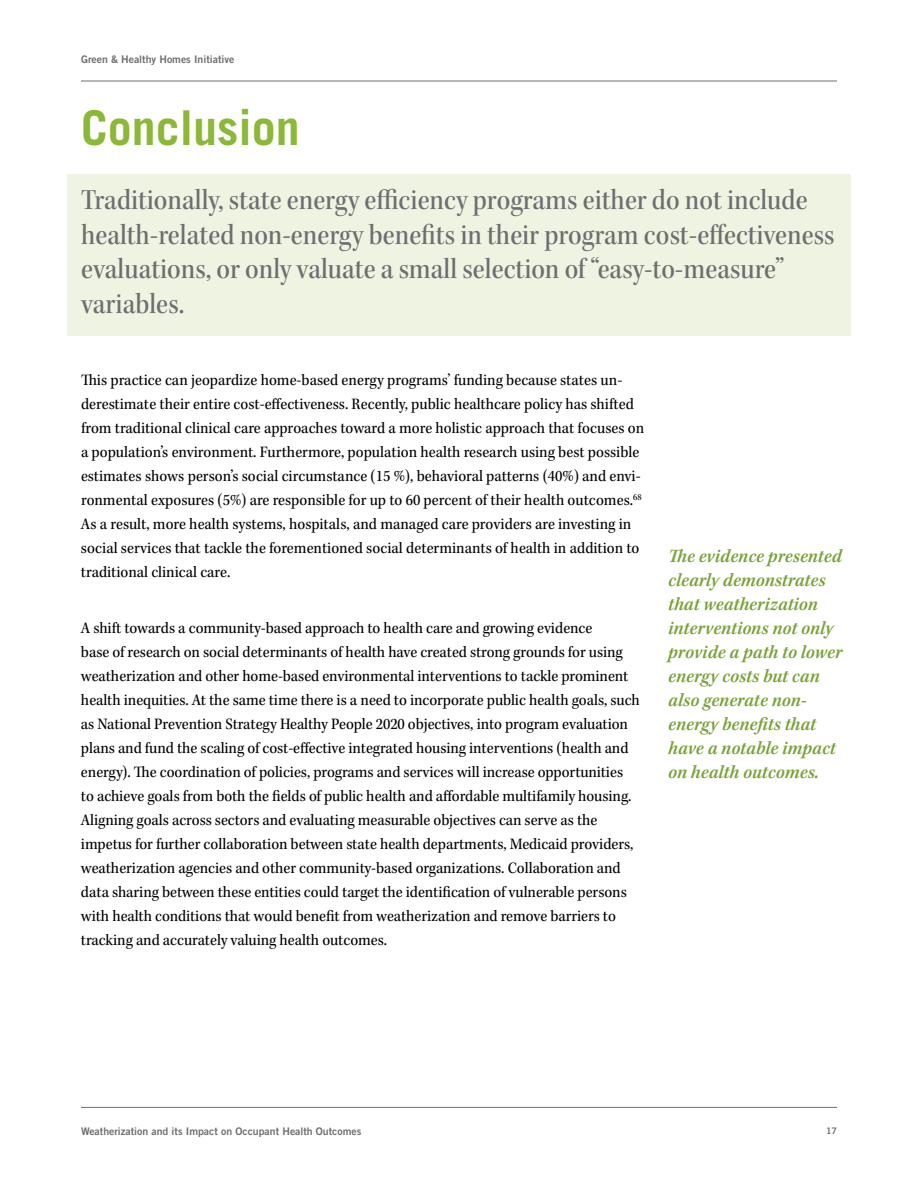
<style>
.page{position:relative;width:918px;height:1188px;background:#fff}
.page>*{position:absolute;margin:0;border:0;box-sizing:border-box;transform-origin:0 0}
.t1{font:700 48px "Trade Gothic";color:#8bb836}
.t2{font:30px/34.5px "Kepler Std Medium Scn Subh";color:#6d6e71}
.t3{font:19.5px/24px "Kepler Std Semibold Scn It";color:#78a236}
.t4{font:16.5px/24px "Kepler Std Scn";letter-spacing:-.005em;color:#000}
.t5{font:10.5px "Trade Gothic Bold Two";color:#6d6e71}
.t6{font:9px "Trade Gothic Bold Two";color:#6d6e71}
</style>
<div class="page">
<hr style="left:81px;top:81px;width:756px;height:1px;background:#6d6e71">
<hr style="left:81px;top:1107px;width:756px;height:1px;background:#6d6e71">
<div style="left:68px;top:175px;width:783px;height:161px;background:#eef4e1"></div>
<p class="t5" style="left:81px;top:52px;width:155px">Green &amp; Healthy Homes Initiative</p>
<h1 class="t1" style="left:81px;top:98px;width:220px">Conclusion</h1>
<h2 class="t2" style="left:81px;top:183px;width:755px">Traditionally, state energy efficiency programs either do not include health-related non-energy benefits in their program cost-effectiveness evaluations, or only valuate a small selection of “easy-to-measure” variables.</h2>
<p class="t4" style="left:81px;top:368px;width:565px">This practice can jeopardize home-based energy programs’ funding because states un&shy;derestimate their entire cost-effectiveness. Recently, public healthcare policy has shifted from traditional clinical care approaches toward a more holistic approach that focuses on a population’s environment. Furthermore, population health research using best possible estimates shows person’s social circumstance (15 %), behavioral patterns (40%) and envi&shy;ronmental exposures (5%) are responsible for up to 60 percent of their health outcomes.<sup>68<br></sup>As a result, more health systems, hospitals, and managed care providers are investing in social services that tackle the forementioned social determinants of health in addition to traditional clinical care.</p>
<p class="t4" style="left:81px;top:616px;width:560px">A shift towards a community-based approach to health care and growing evidence<br>base of research on social determinants of health have created strong grounds for using weatherization and other home-based environmental interventions to tackle prominent health inequities. At the same time there is a need to incorporate public health goals, such as National Prevention Strategy Healthy People 2020 objectives, into program evaluation plans and fund the scaling of cost-effective integrated housing interventions (health and energy). The coordination of policies, programs and services will increase opportunities to achieve goals from both the fields of public health and affordable multifamily housing.<br>Aligning goals across sectors and evaluating measurable objectives can serve as the impetus for further collaboration between state health departments, Medicaid providers, weatherization agencies and other community-based organizations. Collaboration and data sharing between these entities could target the identification of vulnerable persons with health conditions that would benefit from weatherization and remove barriers to tracking and accurately valuing health outcomes.</p>
<p class="t3" style="left:668px;top:545px;width:176px">The evidence presented clearly demonstrates that weatherization interventions not only provide a path to lower energy costs but can also generate non&shy;energy benefits that have a notable impact on health outcomes.</p>
<p class="t5" style="left:81px;top:1125px;width:282px">Weatherization and its Impact on Occupant Health Outcomes</p>
<p class="t6" style="left:826px;top:1125px;width:12px">17</p>
</div>
